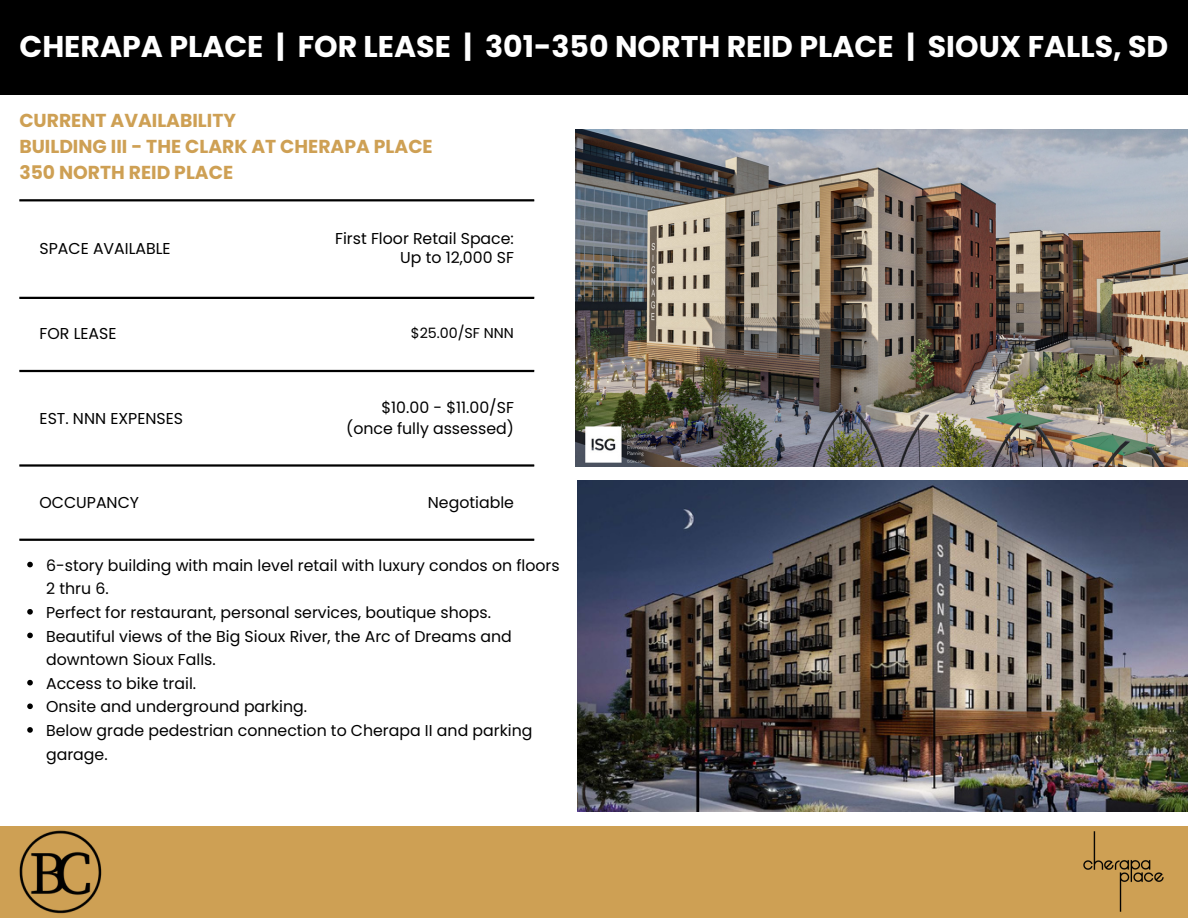
<style>
.page{position:relative;width:1188px;height:918px;background:#fff}
.page>*{position:absolute;margin:0;border:0;box-sizing:border-box;transform-origin:0 0}
.t1{font:700 30px "Poppins";color:#fff}
.t2{font:700 18.75px/25.8px "Poppins";color:#cea054}
.t3{font:15.75px/23.7px "Poppins";color:#000}
.t4{font:14.25px "Poppins";color:#000}
</style>
<div class="page">
<div style="left:0;top:0;width:1188px;height:94px;background:#000"></div>
<div style="left:0;top:826px;width:1188px;height:92px;background:#cea054"></div>
<img style="left:19px;top:830px;width:83px;height:84px">
<img style="left:1083px;top:831px;width:81px;height:81px">
<img style="left:575px;top:129px;width:613px;height:338px">
<img style="left:578px;top:481px;width:610px;height:331px">
<hr style="left:19px;top:199px;width:515px;height:2px;background:#000">
<hr style="left:19px;top:297px;width:515px;height:2px;background:#000">
<hr style="left:19px;top:370px;width:515px;height:2px;background:#000">
<hr style="left:19px;top:464px;width:515px;height:3px;background:#000">
<hr style="left:19px;top:539px;width:515px;height:2px;background:#000">
<svg style="left:27px;top:562px;width:6px;height:5px"></svg>
<svg style="left:27px;top:609px;width:6px;height:6px"></svg>
<svg style="left:27px;top:633px;width:6px;height:5px"></svg>
<svg style="left:27px;top:680px;width:6px;height:5px"></svg>
<svg style="left:27px;top:703px;width:6px;height:6px"></svg>
<svg style="left:27px;top:727px;width:6px;height:6px"></svg>
<p class="t1" style="left:20px;top:25px;width:1150px">CHERAPA PLACE | FOR LEASE | 301-350 NORTH REID PLACE | SIOUX FALLS, SD</p>
<p class="t2" style="left:19px;top:107px;width:415px">CURRENT AVAILABILITY<br>BUILDING III - THE CLARK AT CHERAPA PLACE<br>350 NORTH REID PLACE</p>
<h2 class="t3" style="left:40px;top:237px;width:133px">SPACE AVAILABLE</h2>
<p class="t3" style="left:335px;top:227px;width:180px">First Floor Retail Space:</p>
<p class="t3" style="left:400px;top:246px;width:115px">Up to 12,000 SF</p>
<p class="t3" style="left:40px;top:322px;width:78px">FOR LEASE</p>
<p class="t4" style="left:411px;top:323px;width:105px">$25.00/SF NNN</p>
<p class="t3" style="left:40px;top:407px;width:145px">EST. NNN EXPENSES</p>
<p class="t3" style="left:381px;top:395px;width:134px">$10.00 - $11.00/SF</p>
<p class="t3" style="left:346px;top:417px;width:169px">(once fully assessed)</p>
<p class="t3" style="left:40px;top:491px;width:101px">OCCUPANCY</p>
<p class="t3" style="left:428px;top:491px;width:88px">Negotiable</p>
<p class="t3" style="left:46px;top:553px;width:515px">6-story building with main level retail with luxury condos on floors<br>2 thru 6.</p>
<p class="t3" style="left:46px;top:601px;width:447px">Perfect for restaurant, personal services, boutique shops.</p>
<p class="t3" style="left:46px;top:624px;width:467px">Beautiful views of the Big Sioux River, the Arc of Dreams and downtown Sioux Falls.</p>
<p class="t3" style="left:46px;top:672px;width:152px">Access to bike trail.</p>
<p class="t3" style="left:46px;top:695px;width:263px">Onsite and underground parking.</p>
<p class="t3" style="left:46px;top:719px;width:488px">Below grade pedestrian connection to Cherapa II and parking garage.</p>
</div>
